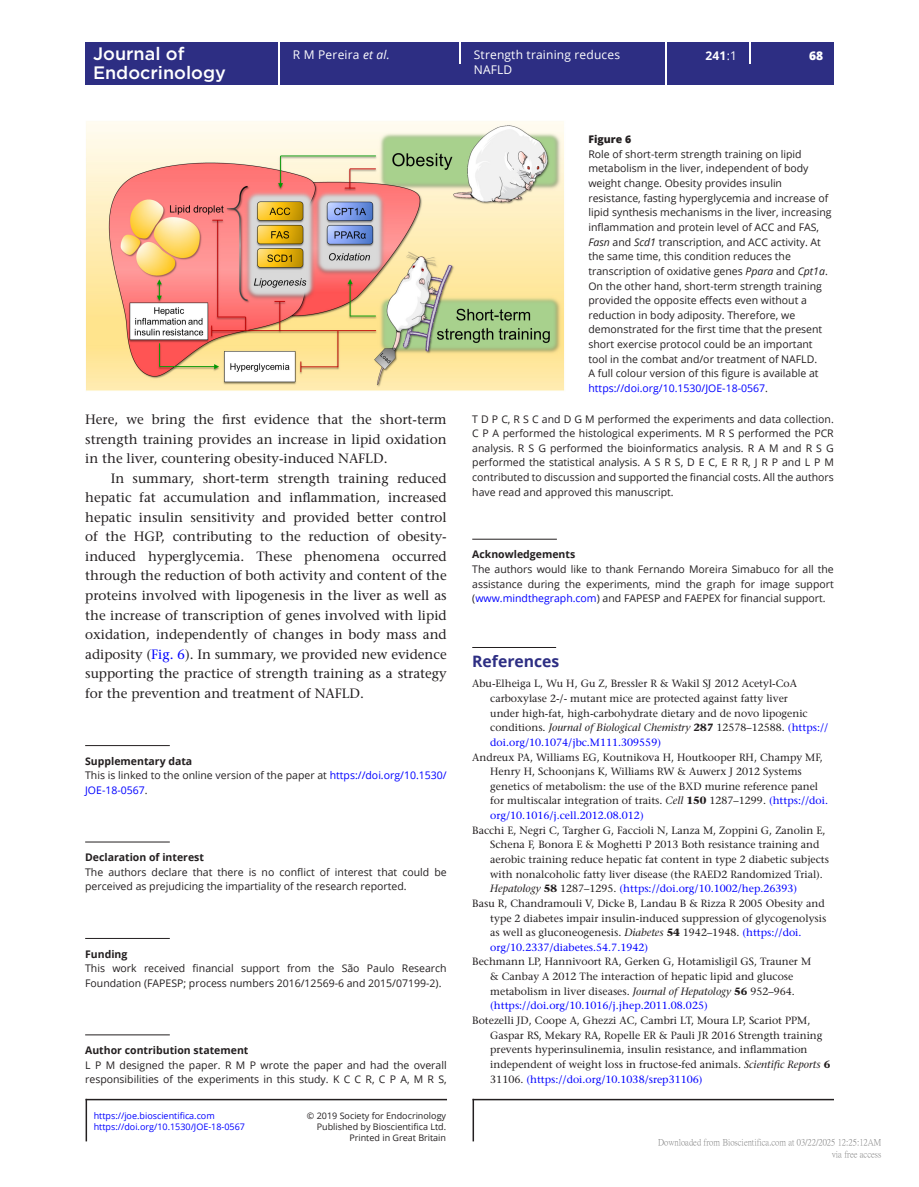
<style>
.page{position:relative;width:919px;height:1187px;background:#fff}
.page>*{position:absolute;margin:0;border:0;box-sizing:border-box;transform-origin:0 0}
.t1{font:500 18px "Gotham";color:#fff}
.REF-Head{font:700 15.75px "Open Sans";color:#2d2e83}
.TXI{font:500 13.5px/19.5px "Stone Serif Std";color:#231f20;text-align:justify}
.t2{font:12px "Open Sans";letter-spacing:.015em;color:#fff}
.t3{font:700 12px "Open Sans";color:#fff}
.t4{font:800 12px "Open Sans";color:#fff}
.References_TXT{font:500 10.5px/14.7px "Stone Serif Std";color:#231f20}
.BM_TXT{font:10.5px/14.7px "Open Sans";color:#231f20}
.FC{font:10.5px/14.7px "Open Sans";color:#231f20}
.BM_Head{font:700 10.5px "Open Sans";color:#231f20}
.FC-2{font:800 10.5px "Open Sans";color:#231f20}
.t5{font:9px/10.8px "Open Sans";color:#231f20;text-align:right}
.t6{font:9px/12px "P Ming Li U";color:rgb(0 0 0/.5);text-align:right}
.t7{font:9px "Open Sans";color:#00f}
.s1{font-style:italic}
.s2{font-weight:400}
.s3{color:#00f}
.s4{font-weight:700}
</style>
<div class="page">
<hr style="left:86px;top:1098px;width:361px;height:2px;background:#231f20">
<hr style="left:86px;top:1098px;width:1px;height:43px;background:#231f20">
<hr style="left:472px;top:1098px;width:361px;height:2px;background:#231f20">
<hr style="left:472px;top:1098px;width:2px;height:43px;background:#231f20">
<div style="left:85px;top:42px;width:749px;height:43px;background:#2d2e83"></div>
<hr style="left:278px;top:42px;width:1px;height:43px;background:#fff">
<hr style="left:665px;top:42px;width:1px;height:43px;background:#fff">
<svg style="left:459px;top:42px;width:1px;height:21px"></svg>
<svg style="left:749px;top:42px;width:1px;height:21px"></svg>
<hr style="left:85px;top:745px;width:85px;height:1px;background:#231f20">
<hr style="left:85px;top:841px;width:85px;height:1px;background:#231f20">
<hr style="left:85px;top:938px;width:85px;height:1px;background:#231f20">
<hr style="left:85px;top:1034px;width:85px;height:1px;background:#231f20">
<hr style="left:472px;top:539px;width:85px;height:1px;background:#231f20">
<hr style="left:472px;top:647px;width:84px;height:1px;background:#231f20">
<img style="left:86px;top:121px;width:479px;height:270px">
<h1 class="t1" style="left:93px;top:41px;width:93px">Journal of</h1>
<p class="t2" style="left:293px;top:47px;width:98px">R M Pereira <span class="s1">et al.</span></p>
<p class="t3" style="left:705px;top:47px;width:33px">241<span class="s2">:1</span></p>
<h1 class="t1" style="left:93px;top:61px;width:134px">Endocrinology</h1>
<p class="t2" style="left:474px;top:47px;width:148px">Strength training reduces</p>
<p class="t4" style="left:809px;top:46px;width:16px">68</p>
<p class="t2" style="left:474px;top:62px;width:40px">NAFLD</p>
<p class="TXI" style="left:85px;top:410px;width:363px">Here, we bring the first evidence that the short-term strength training provides an increase in lipid oxidation in the liver, countering obesity-induced NAFLD.</p>
<p class="TXI" style="left:85px;top:468px;width:363px;text-indent:26px">In summary, short-term strength training reduced hepatic fat accumulation and inflammation, increased hepatic insulin sensitivity and provided better control of the HGP, contributing to the reduction of obesity&shy;induced hyperglycemia. These phenomena occurred through the reduction of both activity and content of the proteins involved with lipogenesis in the liver as well as the increase of transcription of genes involved with lipid oxidation, independently of changes in body mass and adiposity (<span class="s3">Fig. 6</span>). In summary, we provided new evidence supporting the practice of strength training as a strategy for the prevention and treatment of NAFLD.</p>
<p class="BM_Head" style="left:85px;top:753px;width:109px">Supplementary data</p>
<p class="BM_TXT" style="left:85px;top:767px;width:363px">This is linked to the online version of the paper at <span class="s3">https://doi.org/10.1530/<br>JOE-18-0567</span>.</p>
<p class="BM_Head" style="left:85px;top:849px;width:120px">Declaration of interest</p>
<p class="BM_TXT" style="left:85px;top:864px;width:363px">The authors declare that there is no conflict of interest that could be perceived as prejudicing the impartiality of the research reported.</p>
<p class="BM_Head" style="left:85px;top:946px;width:44px">Funding</p>
<p class="BM_TXT" style="left:85px;top:960px;width:363px">This work received financial support from the São Paulo Research<br>Foundation (FAPESP; process numbers 2016/12569-6 and 2015/07199-2).</p>
<p class="BM_Head" style="left:85px;top:1042px;width:165px">Author contribution statement</p>
<p class="BM_TXT" style="left:85px;top:1057px;width:363px">L P M designed the paper. R M P wrote the paper and had the overall responsibilities of the experiments in this study. K C C R, C P A, M R S,</p>
<p class="t7" style="left:94px;top:1109px;width:123px">https://joe.bioscientifica.com</p>
<p class="t5" style="left:307px;top:1110px;width:141px">© 2019 Society for Endocrinology<br>Published by Bioscientifica Ltd.<br>Printed in Great Britain</p>
<p class="t7" style="left:94px;top:1120px;width:153px">https://doi.org/10.1530/JOE-18-0567</p>
<p class="FC-2" style="left:588px;top:131px;width:44px">Figure 6</p>
<p class="FC" style="left:588px;top:146px;width:244px">Role of short-term strength training on lipid metabolism in the liver, independent of body weight change. Obesity provides insulin resistance, fasting hyperglycemia and increase of lipid synthesis mechanisms in the liver, increasing inflammation and protein level of ACC and FAS, <span class="s1">Fasn</span> and <span class="s1">Scd1</span> transcription, and ACC activity. At the same time, this condition reduces the transcription of oxidative genes <span class="s1">Ppara</span> and <span class="s1">Cpt1a</span>.<br>On the other hand, short-term strength training provided the opposite effects even without a reduction in body adiposity. Therefore, we demonstrated for the first time that the present short exercise protocol could be an important tool in the combat and/or treatment of NAFLD.<br>A full colour version of this figure is available at <span class="s3">https://doi.org/10.1530/JOE-18-0567</span>.</p>
<p class="BM_TXT" style="left:472px;top:411px;width:363px;text-align:justify">T D P C, R S C and D G M performed the experiments and data collection.<br>C P A performed the histological experiments. M R S performed the PCR analysis. R S G performed the bioinformatics analysis. R A M and R S G performed the statistical analysis. A S R S, D E C, E R R, J R P and L P M contributed to discussion and supported the financial costs. All the authors have read and approved this manuscript.</p>
<p class="BM_Head" style="left:472px;top:547px;width:104px">Acknowledgements</p>
<p class="BM_TXT" style="left:472px;top:561px;width:363px;text-align:justify">The authors would like to thank Fernando Moreira Simabuco for all the assistance during the experiments, mind the graph for image support (<span class="s3">www.mindthegraph.com</span>) and FAPESP and FAEPEX for financial support.</p>
<p class="REF-Head" style="left:472px;top:650px;width:89px">References</p>
<p class="References_TXT" style="left:490px;top:676px;width:339px;text-indent:-18px">Abu-Elheiga L, Wu H, Gu Z, Bressler R &amp; Wakil SJ 2012 Acetyl-CoA carboxylase 2-/- mutant mice are protected against fatty liver<br>under high-fat, high-carbohydrate dietary and de novo lipogenic conditions. <span class="s1">Journal of Biological Chemistry</span> <span class="s4">287</span> 12578–12588. <span class="s3">(https:// doi.org/10.1074/jbc.M111.309559)</span></p>
<p class="References_TXT" style="left:490px;top:749px;width:339px;text-indent:-18px">Andreux PA, Williams EG, Koutnikova H, Houtkooper RH, Champy MF, Henry H, Schoonjans K, Williams RW &amp; Auwerx J 2012 Systems genetics of metabolism: the use of the BXD murine reference panel for multiscalar integration of traits. <span class="s1">Cell</span> <span class="s4">150</span> 1287–1299. <span class="s3">(https://doi. org/10.1016/j.cell.2012.08.012)</span></p>
<p class="References_TXT" style="left:490px;top:822px;width:340px;text-indent:-18px">Bacchi E, Negri C, Targher G, Faccioli N, Lanza M, Zoppini G, Zanolin E, Schena F, Bonora E &amp; Moghetti P 2013 Both resistance training and aerobic training reduce hepatic fat content in type 2 diabetic subjects with nonalcoholic fatty liver disease (the RAED2 Randomized Trial).<br><span class="s1">Hepatology</span> <span class="s4">58</span> 1287–1295. <span class="s3">(https://doi.org/10.1002/hep.26393)</span></p>
<p class="References_TXT" style="left:490px;top:895px;width:337px;text-indent:-18px">Basu R, Chandramouli V, Dicke B, Landau B &amp; Rizza R 2005 Obesity and type 2 diabetes impair insulin-induced suppression of glycogenolysis as well as gluconeogenesis. <span class="s1">Diabetes</span> <span class="s4">54</span> 1942–1948. <span class="s3">(https://doi. org/10.2337/diabetes.54.7.1942)</span></p>
<p class="References_TXT" style="left:490px;top:954px;width:322px;text-indent:-18px">Bechmann LP, Hannivoort RA, Gerken G, Hotamisligil GS, Trauner M &amp; Canbay A 2012 The interaction of hepatic lipid and glucose metabolism in liver diseases. <span class="s1">Journal of Hepatology</span> <span class="s4">56</span> 952–964. <span class="s3">(https://doi.org/10.1016/j.jhep.2011.08.025)</span></p>
<p class="References_TXT" style="left:490px;top:1012px;width:341px;text-indent:-18px">Botezelli JD, Coope A, Ghezzi AC, Cambri LT, Moura LP, Scariot PPM, Gaspar RS, Mekary RA, Ropelle ER &amp; Pauli JR 2016 Strength training prevents hyperinsulinemia, insulin resistance, and inflammation independent of weight loss in fructose-fed animals. <span class="s1">Scientific Reports</span> <span class="s4">6<br></span>31106. <span class="s3">(https://doi.org/10.1038/srep31106)</span></p>
<p class="t6" style="left:658px;top:1136px;width:225px">Downloaded from Bioscientifica.com at 03/22/2025 12:25:12AM via free access</p>
</div>
